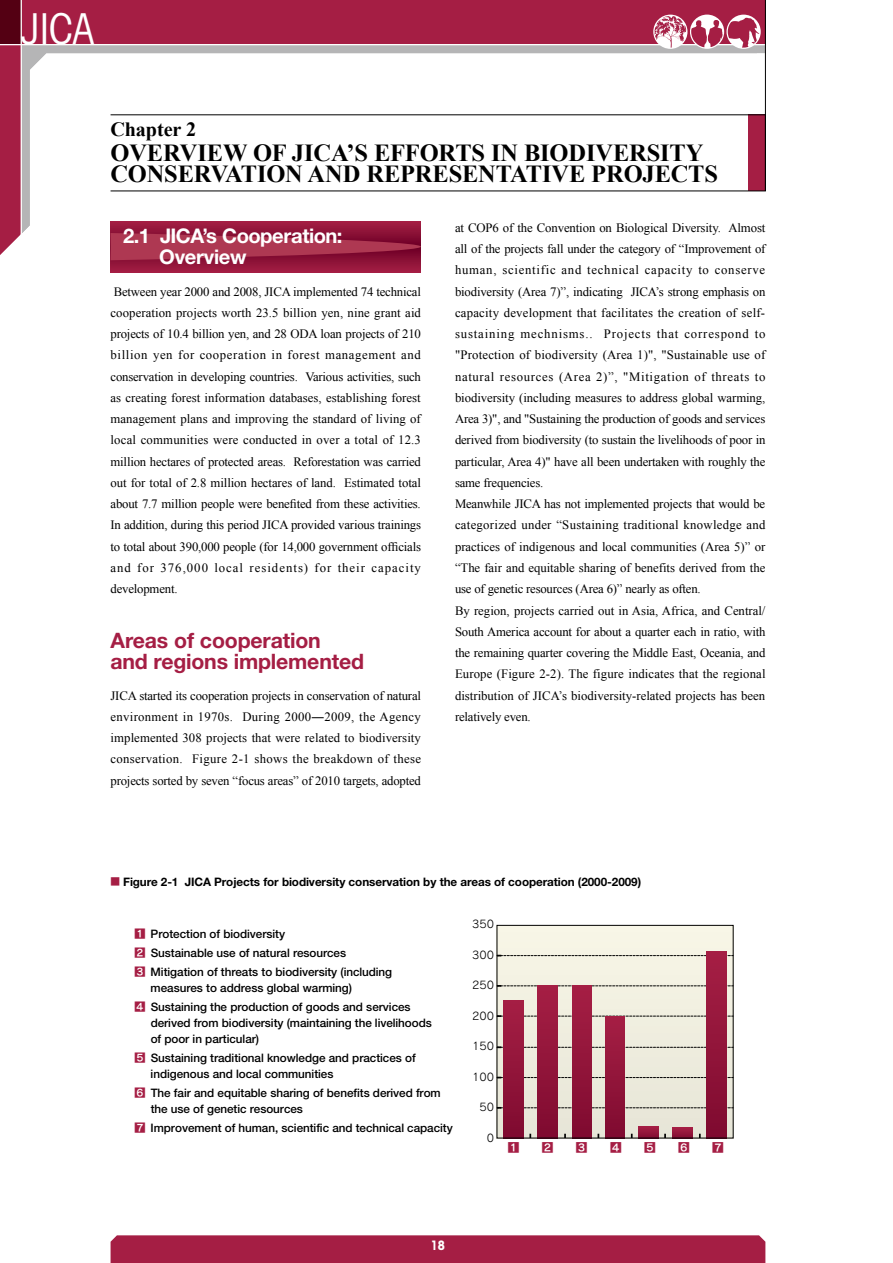
<style>
.page{position:relative;width:893px;height:1263px;background:#fff}
.page>*{position:absolute;margin:0;border:0;box-sizing:border-box;transform-origin:0 0}
.t1{font:condensed 42.45px "Avant Garde";color:#fff}
.t2{font:700 24.45px/21.3px "Times New Roman";letter-spacing:-.005em;color:#000}
.t3{font:700 21.3px/21.3px "Helvetica Neue";letter-spacing:-.01em;color:#a51e44}
.t4{font:700 20.25px/21.3px "Helvetica Neue";letter-spacing:-.025em;color:#fff}
.t5{font:700 20.25px "Times New Roman";letter-spacing:-.005em;color:#000}
.t6{font:12.75px/21.3px "Times New Roman";letter-spacing:-.005em;color:#000;text-align:justify}
.t7{font:700 condensed 12.75px "ITC Avant Garde Std";color:#fff}
.t8{font:12.15px "Rodin Pro DB";color:#a51e44}
.t9{font:500 11.7px/19.2px "Helvetica Neue";letter-spacing:-.005em;color:#000}
.t10{font:700 11.7px "Helvetica Neue";letter-spacing:-.005em;color:#000}
.t11{font:10.65px "Rodin Pro M";color:#000}
.s1{font-family:"Rodin Pro B";font-weight:400;font-size:9.6px;color:#a51e44}
.s2{font-family:"Rodin Pro DB";font-weight:400;color:#a51e44}
</style>
<div class="page">
<div style="left:0;top:0;width:21px;height:45px;background:#540013"></div>
<svg style="left:0;top:45px;width:21px;height:210px;background:#ab2d50"></svg>
<svg style="left:22px;top:45px;width:743px;height:189px"></svg>
<div style="left:21px;top:0;width:744px;height:45px;background:#a51e44"></div>
<hr style="left:0;top:44px;width:765px;height:1px;background:#fff">
<hr style="left:21px;top:0;width:1px;height:242px;background:#fff">
<svg style="left:653px;top:15px;width:34px;height:34px"></svg>
<svg style="left:690px;top:15px;width:34px;height:34px"></svg>
<svg style="left:726px;top:15px;width:35px;height:34px"></svg>
<svg style="left:654px;top:16px;width:105px;height:32px"></svg>
<div style="left:111px;top:1235px;width:654px;height:28px;background:#a51e44"></div>
<div style="left:497px;top:925px;width:236px;height:213px;background:#f1efe0"></div>
<div style="left:504px;top:1000px;width:19px;height:138px;background:linear-gradient(to bottom,#a51f45,#7f0b30)"></div>
<div style="left:538px;top:986px;width:19px;height:152px;background:linear-gradient(to bottom,#a51f45,#7f0b30)"></div>
<div style="left:572px;top:986px;width:19px;height:152px;background:linear-gradient(to bottom,#a51f45,#7f0b30)"></div>
<div style="left:605px;top:1016px;width:20px;height:122px;background:linear-gradient(to bottom,#a51f45,#7f0b30)"></div>
<svg style="left:639px;top:1127px;width:19px;height:9px"></svg>
<div style="left:672px;top:1128px;width:21px;height:10px;background:#95173c"></div>
<div style="left:707px;top:952px;width:19px;height:186px;background:linear-gradient(to bottom,#a51f44,#7f0b30)"></div>
<svg style="left:499px;top:1107px;width:232px;height:2px"></svg>
<svg style="left:499px;top:1077px;width:232px;height:1px"></svg>
<svg style="left:499px;top:1046px;width:232px;height:2px"></svg>
<svg style="left:499px;top:1015px;width:232px;height:2px"></svg>
<svg style="left:499px;top:985px;width:232px;height:2px"></svg>
<svg style="left:499px;top:955px;width:232px;height:1px"></svg>
<div style="left:497px;top:925px;width:236px;height:213px;border:1px solid #000"></div>
<div style="left:748px;top:115px;width:17px;height:76px;background:#a51e44"></div>
<hr style="left:765px;top:0;width:1px;height:191px;background:#000">
<div style="left:111px;top:221px;width:310px;height:51px;background:#96183c"></div>
<svg style="left:111px;top:233px;width:310px;height:27px"></svg>
<p class="t1" style="left:21px;top:3px;width:75px">JICA</p>
<p class="t5" style="left:110px;top:116px;width:87px">Chapter 2</p>
<p class="t2" style="left:110px;top:142px;width:609px">OVERVIEW OF JICA’S EFFORTS IN BIODIVERSITY<br>CONSERVATION AND REPRESENTATIVE PROJECTS</p>
<p class="t4" style="left:159px;top:225px;width:185px;text-indent:-36px">2.1 JICA’s Cooperation:<br>Overview</p>
<p class="t6" style="left:111px;top:280px;width:312px">Between year 2000 and 2008, JICA implemented 74 technical cooperation projects worth 23.5 billion yen, nine grant aid projects of 10.4 billion yen, and 28 ODA loan projects of 210 billion yen for cooperation in forest management and conservation in developing countries. Various activities, such as creating forest information databases, establishing forest management plans and improving the standard of living of local communities were conducted in over a total of 12.3 million hectares of protected areas. Reforestation was carried out for total of 2.8 million hectares of land. Estimated total about 7.7 million people were benefited from these activities.<br>In addition, during this period JICA provided various trainings to total about 390,000 people (for 14,000 government officials and for 376,000 local residents) for their capacity development.</p>
<p class="t3" style="left:110px;top:629px;width:255px">Areas of cooperation<br>and regions implemented</p>
<p class="t6" style="left:111px;top:684px;width:312px">JICA started its cooperation projects in conservation of natural environment in 1970s. During 2000―2009, the Agency implemented 308 projects that were related to biodiversity conservation. Figure 2-1 shows the breakdown of these projects sorted by seven “focus areas” of 2010 targets, adopted</p>
<p class="t6" style="left:455px;top:217px;width:312px;text-align:left">at COP6 of the Convention on Biological Diversity. Almost all of the projects fall under the category of “Improvement of human, scientific and technical capacity to conserve biodiversity (Area 7)”, indicating JICA’s strong emphasis on capacity development that facilitates the creation of self&shy;sustaining mechnisms.. Projects that correspond to "Protection of biodiversity (Area 1)", "Sustainable use of natural resources (Area 2)”, "Mitigation of threats to biodiversity (including measures to address global warming, Area 3)", and "Sustaining the production of goods and services derived from biodiversity (to sustain the livelihoods of poor in particular, Area 4)" have all been undertaken with roughly the same frequencies.<br>Meanwhile JICA has not implemented projects that would be categorized under “Sustaining traditional knowledge and practices of indigenous and local communities (Area 5)” or “The fair and equitable sharing of benefits derived from the use of genetic resources (Area 6)” nearly as often.<br>By region, projects carried out in Asia, Africa, and Central/ South America account for about a quarter each in ratio, with the remaining quarter covering the Middle East, Oceania, and Europe (Figure 2-2). The figure indicates that the regional distribution of JICA’s biodiversity-related projects has been relatively even.</p>
<p class="t10" style="left:110px;top:875px;width:532px"><span class="s1">■</span> Figure 2-1 JICA Projects for biodiversity conservation by the areas of cooperation (2000-2009)</p>
<p class="t9" style="left:134px;top:924px;width:260px"><span class="s2">1</span> Protection of biodiversity<br><span class="s2">2</span> Sustainable use of natural resources<br><span class="s2">3</span> Mitigation of threats to biodiversity (including</p>
<p class="t9" style="left:134px;top:997px;width:278px"><span class="s2">4</span> Sustaining the production of goods and services</p>
<p class="t9" style="left:134px;top:1048px;width:283px"><span class="s2">5</span> Sustaining traditional knowledge and practices of</p>
<p class="t9" style="left:134px;top:1083px;width:308px"><span class="s2">6</span> The fair and equitable sharing of benefits derived from</p>
<p class="t9" style="left:134px;top:1118px;width:320px"><span class="s2">7</span> Improvement of human, scientific and technical capacity</p>
<p class="t9" style="left:151px;top:978px;width:203px">measures to address global warming)</p>
<p class="t9" style="left:151px;top:1014px;width:283px;line-height:15.9px">derived from biodiversity (maintaining the livelihoods of poor in particular)</p>
<p class="t9" style="left:151px;top:1064px;width:184px">indigenous and local communities</p>
<p class="t9" style="left:151px;top:1099px;width:154px">the use of genetic resources</p>
<p class="t11" style="left:472px;top:917px;width:24px">350</p>
<p class="t11" style="left:472px;top:947px;width:24px">300</p>
<p class="t11" style="left:472px;top:978px;width:24px">250</p>
<p class="t11" style="left:472px;top:1009px;width:24px">200</p>
<p class="t11" style="left:472px;top:1039px;width:24px">150</p>
<p class="t11" style="left:472px;top:1070px;width:24px">100</p>
<p class="t11" style="left:480px;top:1100px;width:16px">50</p>
<p class="t11" style="left:487px;top:1131px;width:9px">0</p>
<p class="t8" style="left:508px;top:1139px;width:14px">1</p>
<p class="t8" style="left:542px;top:1139px;width:14px">2</p>
<p class="t8" style="left:576px;top:1139px;width:14px">3</p>
<p class="t8" style="left:610px;top:1139px;width:14px">4</p>
<p class="t8" style="left:644px;top:1139px;width:14px">5</p>
<p class="t8" style="left:678px;top:1139px;width:14px">6</p>
<p class="t8" style="left:712px;top:1139px;width:14px">7</p>
<p class="t7" style="left:431px;top:1237px;width:16px">18</p>
</div>
